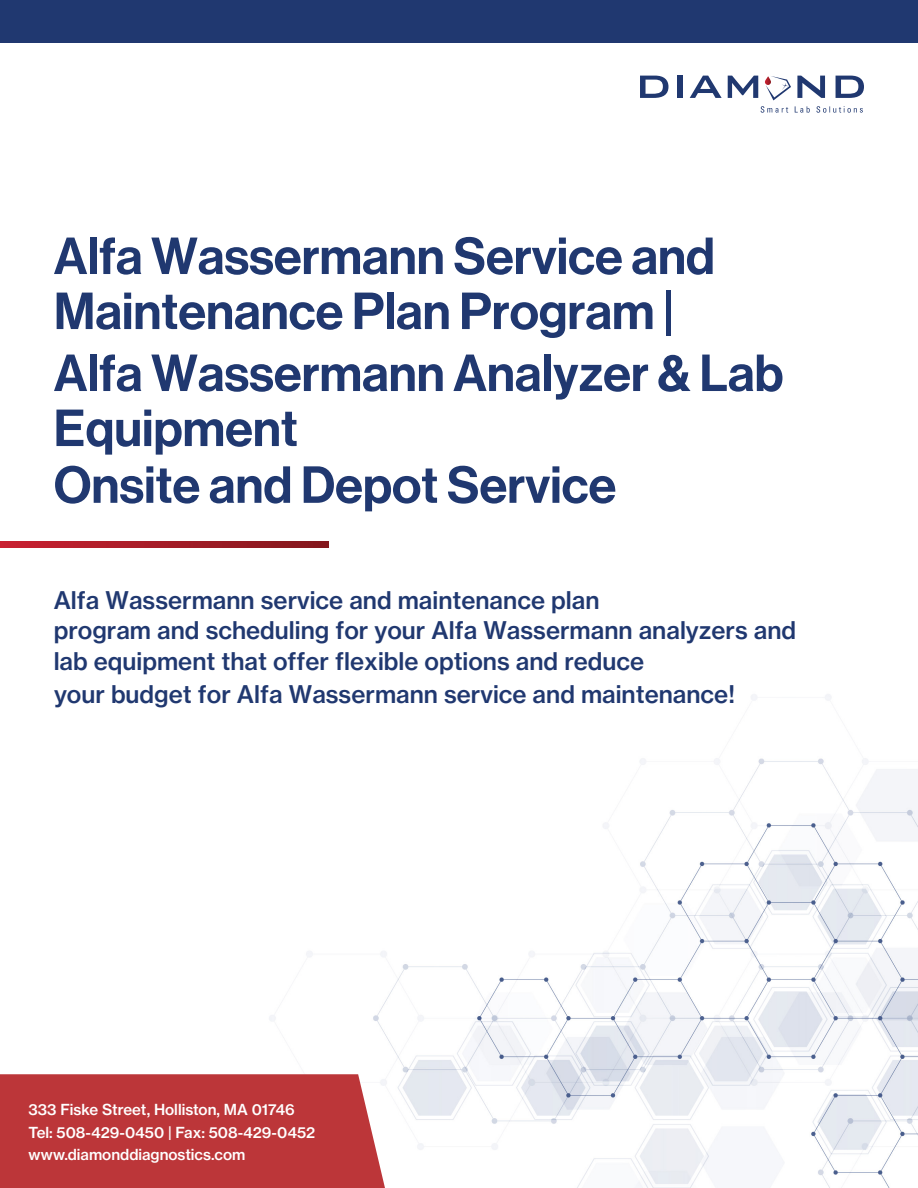
<style>
.page{position:relative;width:918px;height:1188px;background:#fff}
.page>*{position:absolute;margin:0;border:0;box-sizing:border-box;transform-origin:0 0}
.Cover_Subhead{font:51px/55.9px "N Haas Grotesk DS Pro 65 Md";color:#203870}
.Cover_Subhead-2{font:24px/30.5px "N Haas Grotesk TX Pro 65 Md";color:#203870}
.Cover_Footer{font:15px "N Haas Grotesk TX Pro 65 Md";color:#fff}
</style>
<div class="page">
<img style="left:269px;top:694px;width:649px;height:494px">
<div style="left:0;top:1074px;width:385px;height:114px;background:#bc3639"></div>
<svg style="left:640px;top:76px;width:28px;height:22px"></svg>
<div style="left:677px;top:76px;width:6px;height:22px;background:#203870"></div>
<svg style="left:690px;top:76px;width:32px;height:22px"></svg>
<svg style="left:728px;top:76px;width:30px;height:22px"></svg>
<svg style="left:797px;top:76px;width:28px;height:22px"></svg>
<svg style="left:836px;top:76px;width:28px;height:22px"></svg>
<svg style="left:765px;top:76px;width:26px;height:24px"></svg>
<svg style="left:761px;top:106px;width:102px;height:7px"></svg>
<div style="left:0;top:0;width:918px;height:43px;background:#203870"></div>
<svg style="left:0;top:541px;width:329px;height:7px;background:#a51c27"></svg>
<p class="Cover_Subhead" style="left:54px;top:229px;width:663px;line-height:55.1px">Alfa Wassermann Service and<br>Maintenance Plan Program |</p>
<p class="Cover_Subhead" style="left:54px;top:345px;width:731px">Alfa Wassermann Analyzer &amp; Lab<br>Equipment<br>Onsite and Depot Service</p>
<p class="Cover_Subhead-2" style="left:54px;top:585px;width:744px">Alfa Wassermann service and maintenance plan<br>program and scheduling for your Alfa Wassermann analyzers and lab equipment that offer flexible options and reduce</p>
<p class="Cover_Subhead-2" style="left:54px;top:679px;width:683px">your budget for Alfa Wassermann service and maintenance!</p>
<p class="Cover_Footer" style="left:28px;top:1101px;width:268px">333 Fiske Street, Holliston, MA 01746</p>
<p class="Cover_Footer" style="left:28px;top:1123px;width:288px">Tel: 508-429-0450 | Fax: 508-429-0452</p>
<p class="Cover_Footer" style="left:28px;top:1146px;width:218px">www.diamonddiagnostics.com</p>
</div>
